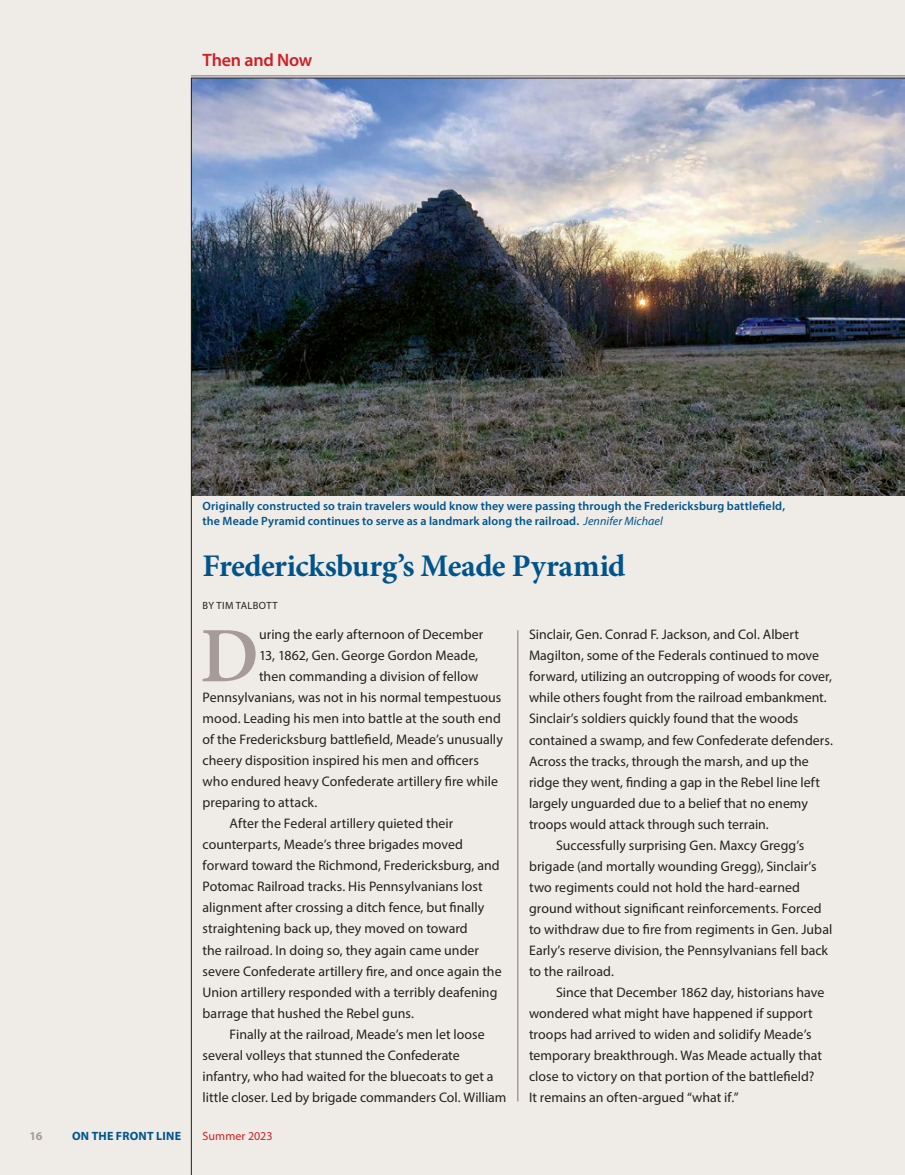
<style>
.page{position:relative;width:905px;height:1175px;background:#fff}
.page>*{position:absolute;margin:0;border:0;box-sizing:border-box;transform-origin:0 0}
.t1{font:600 78.45px "Minion Pro";color:#a69b98}
.t2{font:700 31.5px "Minion Pro";letter-spacing:-.015em;color:#00548b}
.t3{font:600 18px "Myriad Pro";letter-spacing:-.015em;color:#cf1f25}
.t4{font:13.8px "Myriad Pro";color:#231f20}
.t5{font:600 12px/15px "Myriad Pro";letter-spacing:.01em;color:#00548b}
.t6{font:700 12px "Myriad Pro";letter-spacing:.02em;color:#00548b}
.t7{font:12px "Myriad Pro";letter-spacing:.005em;color:#cf1f25}
.t8{font:700 12px "Myriad Pro";color:#a69b98}
.t9{font:10.5px "Myriad Pro";letter-spacing:.03em;color:#231f20}
.s1{font-weight:400;font-style:italic}
</style>
<div class="page">
<div style="left:0;top:0;width:904px;height:1174px;background:#efece7"></div>
<img style="left:191px;top:77px;width:713px;height:1097px">
<hr style="left:191px;top:75px;width:713px;height:1px;background:#a69b98">
<hr style="left:517px;top:630px;width:1px;height:471px;background:#a69b98">
<h3 class="t3" style="left:202px;top:49px;width:111px">Then and Now</h3>
<p class="t5" style="left:202px;top:498px;width:584px">Originally constructed so train travelers would know they were passing through the Fredericksburg battlefield, the Meade Pyramid continues to serve as a landmark along the railroad. <span class="s1">Jennifer Michael</span></p>
<h2 class="t2" style="left:202px;top:544px;width:424px">Fredericksburg’s Meade Pyramid</h2>
<p class="t9" style="left:202px;top:599px;width:76px">BY TIM TALBOTT</p>
<h1 class="t1" style="left:200px;top:602px;width:60px">D</h1>
<p class="t4" style="left:259px;top:626px;width:226px">uring the early afternoon of December</p>
<p class="t4" style="left:529px;top:626px;width:271px">Sinclair, Gen. Conrad F. Jackson, and Col. Albert</p>
<p class="t4" style="left:529px;top:647px;width:291px">Magilton, some of the Federals continued to move</p>
<p class="t4" style="left:529px;top:668px;width:304px">forward, utilizing an outcropping of woods for cover,</p>
<p class="t4" style="left:529px;top:689px;width:299px">while others fought from the railroad embankment.</p>
<p class="t4" style="left:529px;top:710px;width:271px">Sinclair’s soldiers quickly found that the woods</p>
<p class="t4" style="left:529px;top:731px;width:305px">contained a swamp, and few Confederate defenders.</p>
<p class="t4" style="left:529px;top:752px;width:281px">Across the tracks, through the marsh, and up the</p>
<p class="t4" style="left:529px;top:773px;width:292px">ridge they went, finding a gap in the Rebel line left</p>
<p class="t4" style="left:529px;top:794px;width:280px">largely unguarded due to a belief that no enemy</p>
<p class="t4" style="left:529px;top:815px;width:241px">troops would attack through such terrain.</p>
<p class="t4" style="left:556px;top:836px;width:250px">Successfully surprising Gen. Maxcy Gregg’s</p>
<p class="t4" style="left:529px;top:857px;width:289px">brigade (and mortally wounding Gregg), Sinclair’s</p>
<p class="t4" style="left:529px;top:878px;width:272px">two regiments could not hold the hard-earned</p>
<p class="t4" style="left:529px;top:899px;width:294px">ground without significant reinforcements. Forced</p>
<p class="t4" style="left:529px;top:920px;width:305px">to withdraw due to fire from regiments in Gen. Jubal</p>
<p class="t4" style="left:529px;top:941px;width:300px">Early’s reserve division, the Pennsylvanians fell back</p>
<p class="t4" style="left:529px;top:962px;width:86px">to the railroad.</p>
<p class="t4" style="left:556px;top:983px;width:270px">Since that December 1862 day, historians have</p>
<p class="t4" style="left:529px;top:1004px;width:285px">wondered what might have happened if support</p>
<p class="t4" style="left:529px;top:1025px;width:284px">troops had arrived to widen and solidify Meade’s</p>
<p class="t4" style="left:529px;top:1046px;width:294px">temporary breakthrough. Was Meade actually that</p>
<p class="t4" style="left:529px;top:1067px;width:287px">close to victory on that portion of the battlefield?</p>
<p class="t4" style="left:529px;top:1088px;width:211px">It remains an often-argued “what if.”</p>
<p class="t4" style="left:259px;top:647px;width:220px">13, 1862, Gen. George Gordon Meade,</p>
<p class="t4" style="left:259px;top:668px;width:221px">then commanding a division of fellow</p>
<p class="t4" style="left:202px;top:689px;width:300px">Pennsylvanians, was not in his normal tempestuous</p>
<p class="t4" style="left:202px;top:710px;width:300px">mood. Leading his men into battle at the south end</p>
<p class="t4" style="left:202px;top:731px;width:302px">of the Fredericksburg battlefield, Meade’s unusually</p>
<p class="t4" style="left:202px;top:752px;width:278px">cheery disposition inspired his men and officers</p>
<p class="t4" style="left:202px;top:773px;width:297px">who endured heavy Confederate artillery fire while</p>
<p class="t4" style="left:202px;top:794px;width:116px">preparing to attack.</p>
<p class="t4" style="left:230px;top:815px;width:225px">After the Federal artillery quieted their</p>
<p class="t4" style="left:202px;top:836px;width:262px">counterparts, Meade’s three brigades moved</p>
<p class="t4" style="left:202px;top:857px;width:298px">forward toward the Richmond, Fredericksburg, and</p>
<p class="t4" style="left:202px;top:878px;width:282px">Potomac Railroad tracks. His Pennsylvanians lost</p>
<p class="t4" style="left:202px;top:899px;width:283px">alignment after crossing a ditch fence, but finally</p>
<p class="t4" style="left:202px;top:920px;width:267px">straightening back up, they moved on toward</p>
<p class="t4" style="left:202px;top:941px;width:278px">the railroad. In doing so, they again came under</p>
<p class="t4" style="left:202px;top:962px;width:300px">severe Confederate artillery fire, and once again the</p>
<p class="t4" style="left:202px;top:983px;width:296px">Union artillery responded with a terribly deafening</p>
<p class="t4" style="left:202px;top:1004px;width:213px">barrage that hushed the Rebel guns.</p>
<p class="t4" style="left:230px;top:1025px;width:256px">Finally at the railroad, Meade’s men let loose</p>
<p class="t4" style="left:202px;top:1046px;width:258px">several volleys that stunned the Confederate</p>
<p class="t4" style="left:202px;top:1067px;width:292px">infantry, who had waited for the bluecoats to get a</p>
<p class="t4" style="left:202px;top:1088px;width:305px">little closer. Led by brigade commanders Col. William</p>
<p class="t8" style="left:30px;top:1128px;width:14px">16</p>
<p class="t6" style="left:72px;top:1128px;width:110px">ON THE FRONT LINE</p>
<p class="t7" style="left:202px;top:1129px;width:71px">Summer 2023</p>
</div>
